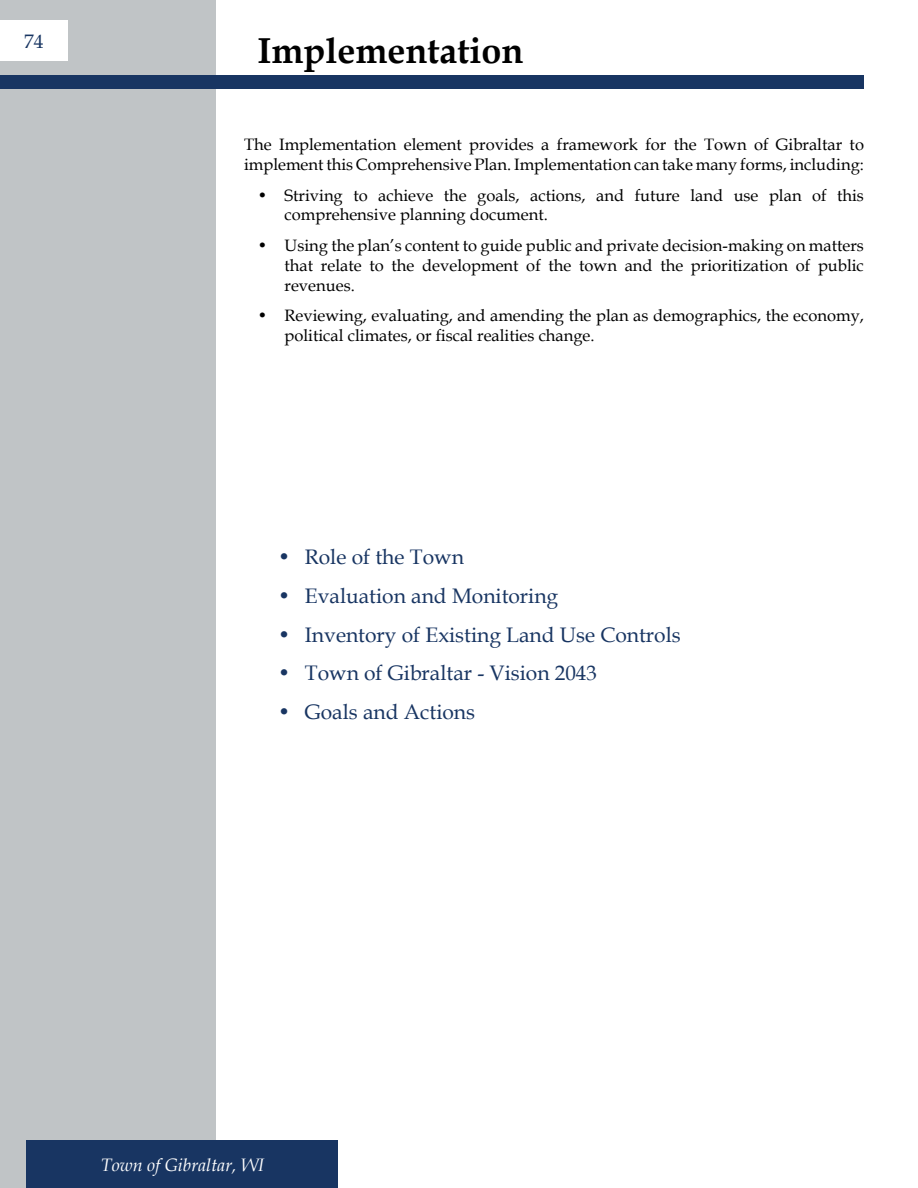
<style>
.page{position:relative;width:918px;height:1188px;background:#fff}
.page>*{position:absolute;margin:0;border:0;box-sizing:border-box;transform-origin:0 0}
.t1{font:700 36px "Book Antiqua";color:#000}
.t2{font:21px "Book Antiqua";color:#183562}
.t3{font:19.5px "Book Antiqua";color:#183562}
.t4{font:italic 18px "Book Antiqua";color:#fff}
.t5{font:16.5px/19.8px "Book Antiqua";color:#000}
</style>
<div class="page">
<div style="left:0;top:0;width:216px;height:1188px;background:#c0c4c6"></div>
<div style="left:0;top:75px;width:864px;height:14px;background:#183562"></div>
<div style="left:27px;top:1141px;width:311px;height:47px;background:#183562"></div>
<div style="left:0;top:20px;width:68px;height:41px;background:#fff"></div>
<p class="t3" style="left:24px;top:27px;width:21px">74</p>
<h1 class="t1" style="left:258px;top:26px;width:267px">Implementation</h1>
<p class="t5" style="left:244px;top:134px;width:621px">The Implementation element provides a framework for the Town of Gibraltar to implement this Comprehensive Plan. Implementation can take many forms, including:</p>
<p class="t5" style="left:285px;top:185px;width:581px;text-indent:-27px">• Striving to achieve the goals, actions, and future land use plan of this comprehensive planning document.</p>
<p class="t5" style="left:285px;top:235px;width:581px;text-align:justify;text-indent:-27px">• Using the plan’s content to guide public and private decision-making on matters that relate to the development of the town and the prioritization of public revenues.</p>
<p class="t5" style="left:285px;top:305px;width:581px;text-indent:-27px">• Reviewing, evaluating, and amending the plan as demographics, the economy, political climates, or fiscal realities change.</p>
<p class="t2" style="left:278px;top:542px;width:188px">• Role of the Town</p>
<p class="t2" style="left:278px;top:581px;width:282px">• Evaluation and Monitoring</p>
<p class="t2" style="left:278px;top:620px;width:404px">• Inventory of Existing Land Use Controls</p>
<p class="t2" style="left:278px;top:659px;width:321px">• Town of Gibraltar - Vision 2043</p>
<p class="t2" style="left:278px;top:697px;width:199px">• Goals and Actions</p>
<p class="t4" style="left:101px;top:1152px;width:165px">Town of Gibraltar, WI</p>
</div>
